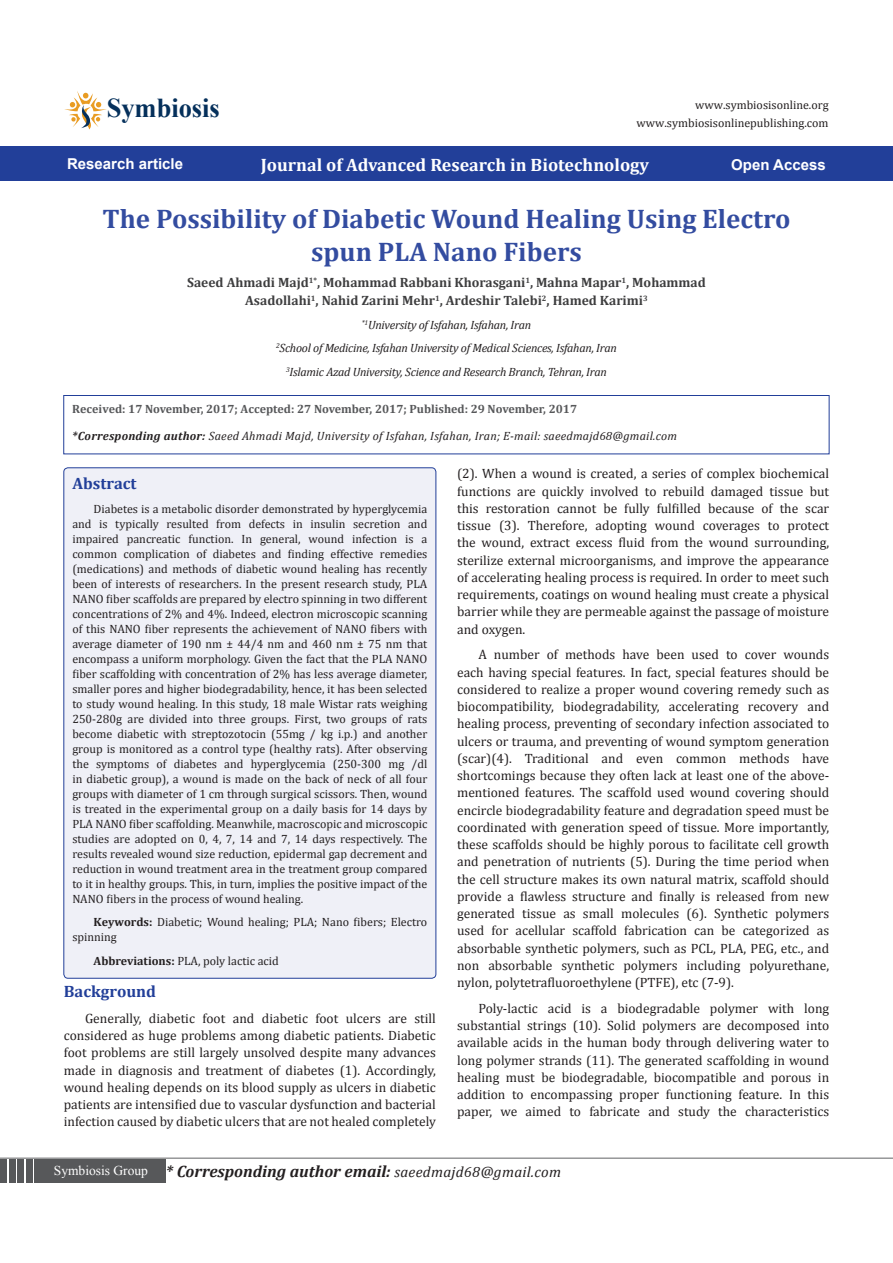
<style>
.page{position:relative;width:893px;height:1263px;background:#fff}
.page>*{position:absolute;margin:0;border:0;box-sizing:border-box;transform-origin:0 0}
.t1{font:700 27.3px "Times New Roman";color:#05305b}
.t2{font:700 27px/33px "Cambria";color:#334ca0;text-align:center}
.Default{font:700 18px "Cambria";color:#fff}
.t3{font:italic 700 16.5px "Cambria";color:#231f20}
.Sideheadings{font:700 16.5px "Cambria";color:#223f99}
.Default-2{font:700 15px "Arial";color:#fff}
.t4{font:13.5px/17.2px "Cambria";color:#231f20;text-align:justify}
.t5{font:700 13.5px/18px "Cambria";color:#3e3e3f;text-align:center}
.t6{font:13.5px "Times New Roman";color:#fff}
.List_Paragraph{font:12px/15px "Cambria";color:#231f20;text-align:justify}
.Pa8{font:italic 12px "Cambria";letter-spacing:-.02em;color:#231f20}
.Pa8-2{font:italic 12px "Cambria";letter-spacing:.02em;color:#231f20}
.Pa8-3{font:700 12px "Cambria";color:#57585a}
.Pa0{font:12px "Cambria";color:#221e1f}
.s1{font-weight:700}
.s2{font-weight:400;font-size:15px}
</style>
<div class="page">
<div style="left:0;top:146px;width:893px;height:35px;background:#223f99"></div>
<div style="left:64px;top:468px;width:372px;height:510px;background:#eff0f7;border-radius:4px"></div>
<svg style="left:64px;top:395px;width:765px;height:59px"></svg>
<svg style="left:64px;top:91px;width:43px;height:38px"></svg>
<div style="left:1px;top:1160px;width:6px;height:23px;background:#57585a"></div>
<div style="left:9px;top:1160px;width:7px;height:23px;background:#57585a"></div>
<div style="left:18px;top:1160px;width:6px;height:23px;background:#57585a"></div>
<div style="left:26px;top:1160px;width:7px;height:23px;background:#57585a"></div>
<div style="left:35px;top:1160px;width:131px;height:23px;background:#57585a"></div>
<hr style="left:0;top:1158px;width:893px;height:1px;background:#626365">
<p class="t1" style="left:107px;top:89px;width:115px">Symbiosis</p>
<p class="Pa0" style="left:695px;top:98px;width:135px">www.symbiosisonline.org</p>
<p class="Pa0" style="left:637px;top:116px;width:193px">www.symbiosisonlinepublishing.com</p>
<p class="Default-2" style="left:67px;top:154px;width:117px">Research article</p>
<p class="Default" style="left:261px;top:152px;width:390px">Journal of Advanced Research in Biotechnology</p>
<p class="Default-2" style="left:731px;top:154px;width:96px">Open Access</p>
<p class="t2" style="left:102px;top:201px;width:690px">The Possibility of Diabetic Wound Healing Using Electro spun PLA Nano Fibers</p>
<p class="t5" style="left:187px;top:273px;width:520px">Saeed Ahmadi Majd<sup>1*</sup>, Mohammad Rabbani Khorasgani<sup>1</sup>, Mahna Mapar<sup>1</sup>, Mohammad<br>Asadollahi<sup>1</sup>, Nahid Zarini Mehr<sup>1</sup>, Ardeshir Talebi<sup>2</sup>, Hamed Karimi<sup>3</sup></p>
<p class="Pa8" style="left:362px;top:316px;width:171px"><sup>*1</sup>University of Isfahan, Isfahan, Iran</p>
<p class="Pa8" style="left:276px;top:339px;width:342px"><sup>2</sup>School of Medicine, Isfahan University of Medical Sciences, Isfahan, Iran</p>
<p class="Pa8" style="left:286px;top:363px;width:322px"><sup>3</sup>Islamic Azad University, Science and Research Branch, Tehran, Iran</p>
<p class="Pa8-3" style="left:72px;top:401px;width:506px">Received: 17 November, 2017; Accepted: 27 November, 2017; Published: 29 November, 2017</p>
<p class="Pa8-2" style="left:72px;top:427px;width:606px"><span class="s1">*Corresponding author:</span> Saeed Ahmadi Majd, University of Isfahan, Isfahan, Iran; E-mail: saeedmajd68@gmail.com</p>
<p class="Sideheadings" style="left:72px;top:472px;width:66px">Abstract</p>
<p class="List_Paragraph" style="left:72px;top:501px;width:356px;text-indent:21px">Diabetes is a metabolic disorder demonstrated by hyperglycemia and is typically resulted from defects in insulin secretion and impaired pancreatic function. In general, wound infection is a common complication of diabetes and finding effective remedies (medications) and methods of diabetic wound healing has recently been of interests of researchers. In the present research study, PLA NANO fiber scaffolds are prepared by electro spinning in two different concentrations of 2% and 4%. Indeed, electron microscopic scanning of this NANO fiber represents the achievement of NANO fibers with average diameter of 190 nm ± 44/4 nm and 460 nm ± 75 nm that encompass a uniform morphology. Given the fact that the PLA NANO fiber scaffolding with concentration of 2% has less average diameter, smaller pores and higher biodegradability, hence, it has been selected to study wound healing. In this study, 18 male Wistar rats weighing 250-280g are divided into three groups. First, two groups of rats become diabetic with streptozotocin (55mg / kg i.p.) and another group is monitored as a control type (healthy rats). After observing the symptoms of diabetes and hyperglycemia (250-300 mg /dl in diabetic group), a wound is made on the back of neck of all four groups with diameter of 1 cm through surgical scissors. Then, wound is treated in the experimental group on a daily basis for 14 days by PLA NANO fiber scaffolding. Meanwhile, macroscopic and microscopic studies are adopted on 0, 4, 7, 14 and 7, 14 days respectively. The results revealed wound size reduction, epidermal gap decrement and reduction in wound treatment area in the treatment group compared to it in healthy groups. This, in turn, implies the positive impact of the NANO fibers in the process of wound healing.</p>
<p class="List_Paragraph" style="left:72px;top:914px;width:356px;text-indent:21px"><span class="s1">Keywords:</span> Diabetic; Wound healing; PLA; Nano fibers; Electro spinning</p>
<p class="List_Paragraph" style="left:94px;top:953px;width:187px"><span class="s1">Abbreviations:</span> PLA, poly lactic acid</p>
<p class="Sideheadings" style="left:64px;top:980px;width:94px">Background</p>
<p class="t4" style="left:64px;top:1009px;width:374px;text-indent:21px">Generally, diabetic foot and diabetic foot ulcers are still considered as huge problems among diabetic patients. Diabetic foot problems are still largely unsolved despite many advances made in diagnosis and treatment of diabetes (1). Accordingly, wound healing depends on its blood supply as ulcers in diabetic patients are intensified due to vascular dysfunction and bacterial infection caused by diabetic ulcers that are not healed completely</p>
<p class="t4" style="left:457px;top:465px;width:374px">(2). When a wound is created, a series of complex biochemical functions are quickly involved to rebuild damaged tissue but this restoration cannot be fully fulfilled because of the scar tissue (3). Therefore, adopting wound coverages to protect the wound, extract excess fluid from the wound surrounding, sterilize external microorganisms, and improve the appearance of accelerating healing process is required. In order to meet such requirements, coatings on wound healing must create a physical barrier while they are permeable against the passage of moisture and oxygen.</p>
<p class="t4" style="left:457px;top:646px;width:374px;text-indent:21px">A number of methods have been used to cover wounds each having special features. In fact, special features should be considered to realize a proper wound covering remedy such as biocompatibility, biodegradability, accelerating recovery and healing process, preventing of secondary infection associated to ulcers or trauma, and preventing of wound symptom generation (scar)(4). Traditional and even common methods have shortcomings because they often lack at least one of the above&shy;mentioned features. The scaffold used wound covering should encircle biodegradability feature and degradation speed must be coordinated with generation speed of tissue. More importantly, these scaffolds should be highly porous to facilitate cell growth and penetration of nutrients (5). During the time period when the cell structure makes its own natural matrix, scaffold should provide a flawless structure and finally is released from new generated tissue as small molecules (6). Synthetic polymers used for acellular scaffold fabrication can be categorized as absorbable synthetic polymers, such as PCL, PLA, PEG, etc., and non absorbable synthetic polymers including polyurethane, nylon, polytetrafluoroethylene (PTFE), etc (7-9).</p>
<p class="t4" style="left:457px;top:999px;width:374px;text-indent:21px">Poly-lactic acid is a biodegradable polymer with long substantial strings (10). Solid polymers are decomposed into available acids in the human body through delivering water to long polymer strands (11). The generated scaffolding in wound healing must be biodegradable, biocompatible and porous in addition to encompassing proper functioning feature. In this paper, we aimed to fabricate and study the characteristics</p>
<p class="t6" style="left:54px;top:1161px;width:96px">Symbiosis Group</p>
<p class="t3" style="left:166px;top:1160px;width:397px">* Corresponding author email: <span class="s2">saeedmajd68@gmail.com</span></p>
</div>
